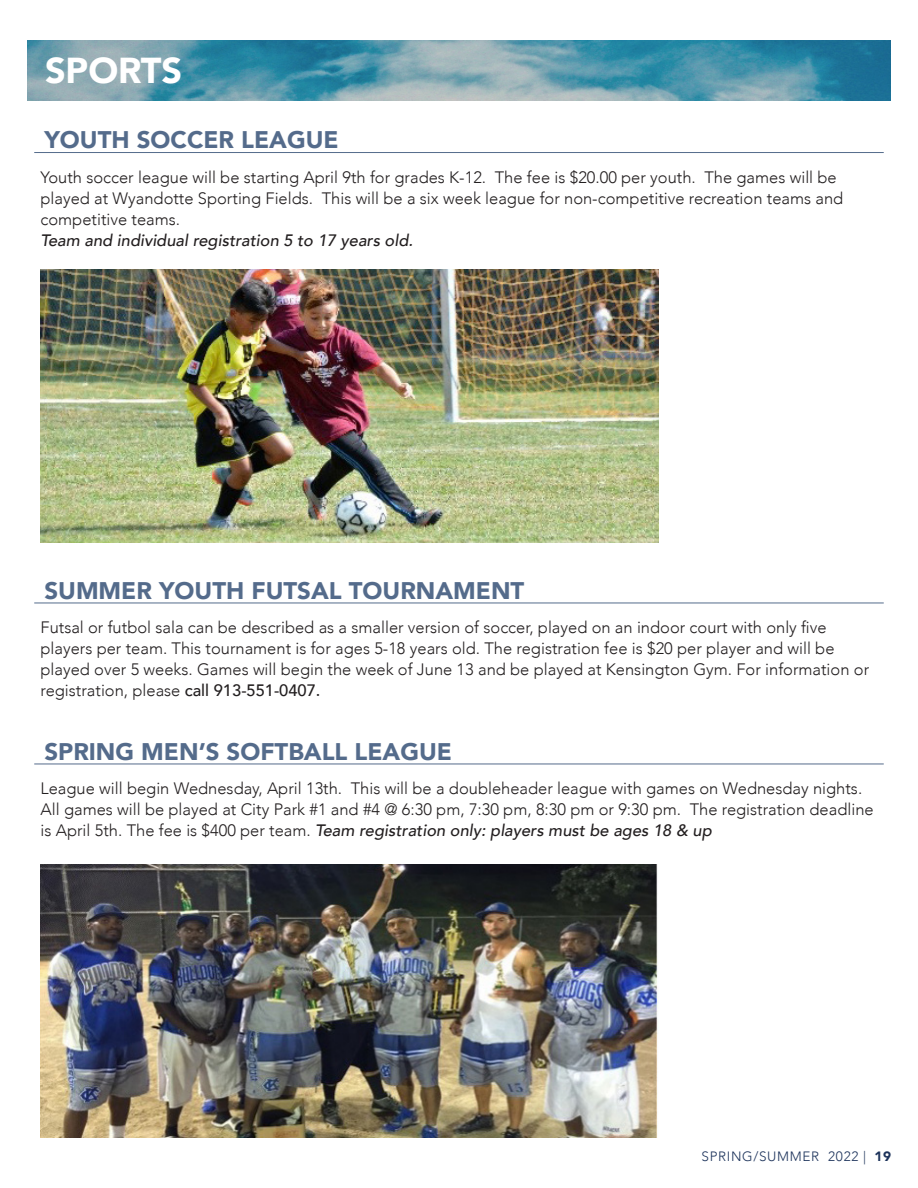
<style>
.page{position:relative;width:918px;height:1188px;background:#fff}
.page>*{position:absolute;margin:0;border:0;box-sizing:border-box;transform-origin:0 0}
.t1{font:900 36px "Avenir";color:#fff}
.t2{font:900 24px "Avenir";color:#546b8b}
.t3{font:300 16.5px/21px "Avenir";color:#231f20}
.t4{font:italic 500 16.5px "Avenir";color:#231f20}
.t5{font:300 13.5px "Avenir";letter-spacing:.05em;color:#1d335b}
.s1{font-weight:500}
.s2{font-weight:500;font-style:italic}
.s3{font-weight:900}
</style>
<div class="page">
<img style="left:27px;top:41px;width:864px;height:59px">
<img style="left:40px;top:269px;width:618px;height:273px">
<img style="left:40px;top:864px;width:618px;height:273px">
<hr style="left:34px;top:152px;width:850px;height:1px;background:#546b8b">
<hr style="left:34px;top:764px;width:850px;height:1px;background:#546b8b">
<hr style="left:34px;top:603px;width:850px;height:1px;background:#546b8b">
<p class="t1" style="left:45px;top:39px;width:139px">SPORTS</p>
<p class="t2" style="left:44px;top:119px;width:296px">YOUTH SOCCER LEAGUE</p>
<p class="t3" style="left:40px;top:167px;width:804px">Youth soccer league will be starting April 9th for grades K-12. The fee is $20.00 per youth. The games will be played at Wyandotte Sporting Fields. This will be a six week league for non-competitive recreation teams and competitive teams.</p>
<p class="t4" style="left:40px;top:230px;width:374px">Team and individual registration 5 to 17 years old.</p>
<p class="t2" style="left:44px;top:570px;width:481px">SUMMER YOUTH FUTSAL TOURNAMENT</p>
<p class="t3" style="left:40px;top:617px;width:830px">Futsal or futbol sala can be described as a smaller version of soccer, played on an indoor court with only five players per team. This tournament is for ages 5-18 years old. The registration fee is $20 per player and will be played over 5 weeks. Games will begin the week of June 13 and be played at Kensington Gym. For information or registration, please <span class="s1">call 913-551-0407.</span></p>
<p class="t2" style="left:44px;top:731px;width:409px">SPRING MEN’S SOFTBALL LEAGUE</p>
<p class="t3" style="left:40px;top:778px;width:835px">League will begin Wednesday, April 13th. This will be a doubleheader league with games on Wednesday nights.<br>All games will be played at City Park #1 and #4 @ 6:30 pm, 7:30 pm, 8:30 pm or 9:30 pm. The registration deadline is April 5th. The fee is $400 per team. <span class="s2">Team registration only: players must be ages 18 &amp; up</span></p>
<p class="t5" style="left:702px;top:1148px;width:191px">SPRING/SUMMER 2022 | <span class="s3">19</span></p>
</div>
